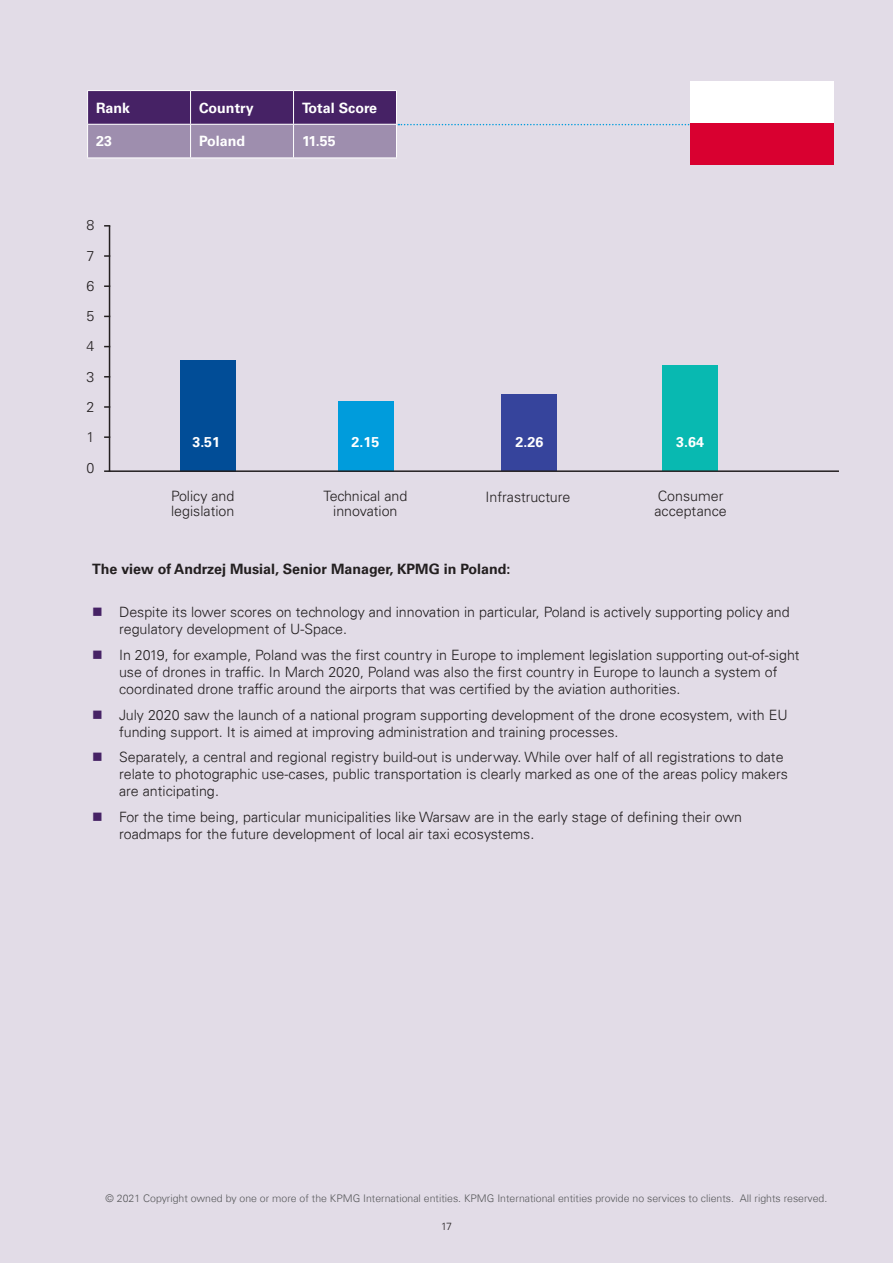
<style>
.page{position:relative;width:893px;height:1263px;background:#e2dce7}
.page>*{position:absolute;margin:0;border:0;box-sizing:border-box;transform-origin:0 0}
.t1{font:300 14.25px/17.1px "Univers 45";color:#231f20}
.t2{font:300 14.25px/30.3px "Univers LT Std";color:#231f20}
.t3{font:700 14.25px "Univers LT Std";color:#231f20}
.t4{font:700 14.25px "Univers LT Std";color:#fff}
.t5{font:300 10.5px "Universfor KPMG";color:#57585a}
.t6{font:300 10.5px "Universfor KPMG";color:#231f20}
</style>
<div class="page">
<hr style="left:109px;top:226px;width:1px;height:246px;background:#231f20">
<div style="left:180px;top:360px;width:56px;height:111px;background:#014d97"></div>
<div style="left:338px;top:401px;width:56px;height:70px;background:#009cdc"></div>
<div style="left:502px;top:394px;width:55px;height:77px;background:#36449c"></div>
<div style="left:662px;top:365px;width:56px;height:106px;background:#08b9b1"></div>
<hr style="left:109px;top:470px;width:730px;height:2px;background:#231f20">
<hr style="left:87px;top:90px;width:104px;height:1px;background:#fff">
<hr style="left:87px;top:91px;width:1px;height:33px;background:#fff">
<hr style="left:191px;top:90px;width:103px;height:1px;background:#fff">
<hr style="left:294px;top:90px;width:103px;height:1px;background:#fff">
<hr style="left:87px;top:124px;width:104px;height:1px;background:#fff">
<hr style="left:87px;top:125px;width:1px;height:33px;background:#fff">
<hr style="left:87px;top:158px;width:104px;height:1px;background:#fff">
<hr style="left:191px;top:158px;width:103px;height:1px;background:#fff">
<hr style="left:294px;top:158px;width:103px;height:1px;background:#fff">
<svg style="left:88px;top:91px;width:602px;height:67px"></svg>
<div style="left:690px;top:81px;width:143px;height:42px;background:#fff"></div>
<div style="left:690px;top:123px;width:143px;height:42px;background:#d90030"></div>
<p class="t4" style="left:96px;top:99px;width:36px">Rank</p>
<p class="t4" style="left:199px;top:99px;width:56px">Country</p>
<p class="t4" style="left:302px;top:99px;width:77px">Total Score</p>
<p class="t4" style="left:96px;top:133px;width:17px">23</p>
<p class="t4" style="left:199px;top:133px;width:48px">Poland</p>
<p class="t4" style="left:302px;top:133px;width:35px">11.55</p>
<p class="t2" style="left:87px;top:210px;width:9px;text-align:justify">8<br>7<br>6<br>5<br>4<br>3<br>2<br>1<br>0</p>
<p class="t4" style="left:192px;top:433px;width:29px">3.51</p>
<p class="t4" style="left:351px;top:433px;width:29px">2.15</p>
<p class="t4" style="left:516px;top:433px;width:29px">2.26</p>
<p class="t4" style="left:676px;top:433px;width:29px">3.64</p>
<p class="t2" style="left:171px;top:489px;width:65px;line-height:15px">Policy and legislation</p>
<p class="t2" style="left:323px;top:489px;width:85px;line-height:15px;text-align:center">Technical and innovation</p>
<p class="t2" style="left:486px;top:482px;width:86px">Infrastructure</p>
<p class="t2" style="left:654px;top:489px;width:74px;line-height:15px">Consumer acceptance</p>
<p class="t3" style="left:92px;top:561px;width:420px">The view of Andrzej Musial, Senior Manager, KPMG in Poland:</p>
<p class="t1" style="left:119px;top:603px;width:672px">Despite its lower scores on technology and innovation in particular, Poland is actively supporting policy and regulatory development of U-Space.</p>
<p class="t1" style="left:119px;top:646px;width:682px">In 2019, for example, Poland was the first country in Europe to implement legislation supporting out-of-sight use of drones in traffic. In March 2020, Poland was also the first country in Europe to launch a system of coordinated drone traffic around the airports that was certified by the aviation authorities.</p>
<p class="t1" style="left:119px;top:706px;width:670px">July 2020 saw the launch of a national program supporting development of the drone ecosystem, with EU funding support. It is aimed at improving administration and training processes.</p>
<p class="t1" style="left:119px;top:749px;width:670px">Separately, a central and regional registry build-out is underway. While over half of all registrations to date relate to photographic use-cases, public transportation is clearly marked as one of the areas policy makers are anticipating.</p>
<p class="t1" style="left:119px;top:808px;width:625px">For the time being, particular municipalities like Warsaw are in the early stage of defining their own roadmaps for the future development of local air taxi ecosystems.</p>
<p class="t5" style="left:106px;top:1192px;width:723px">© 2021 Copyright owned by one or more of the KPMG International entities. KPMG International entities provide no services to clients. All rights reserved.</p>
<p class="t6" style="left:441px;top:1220px;width:12px">17</p>
</div>
